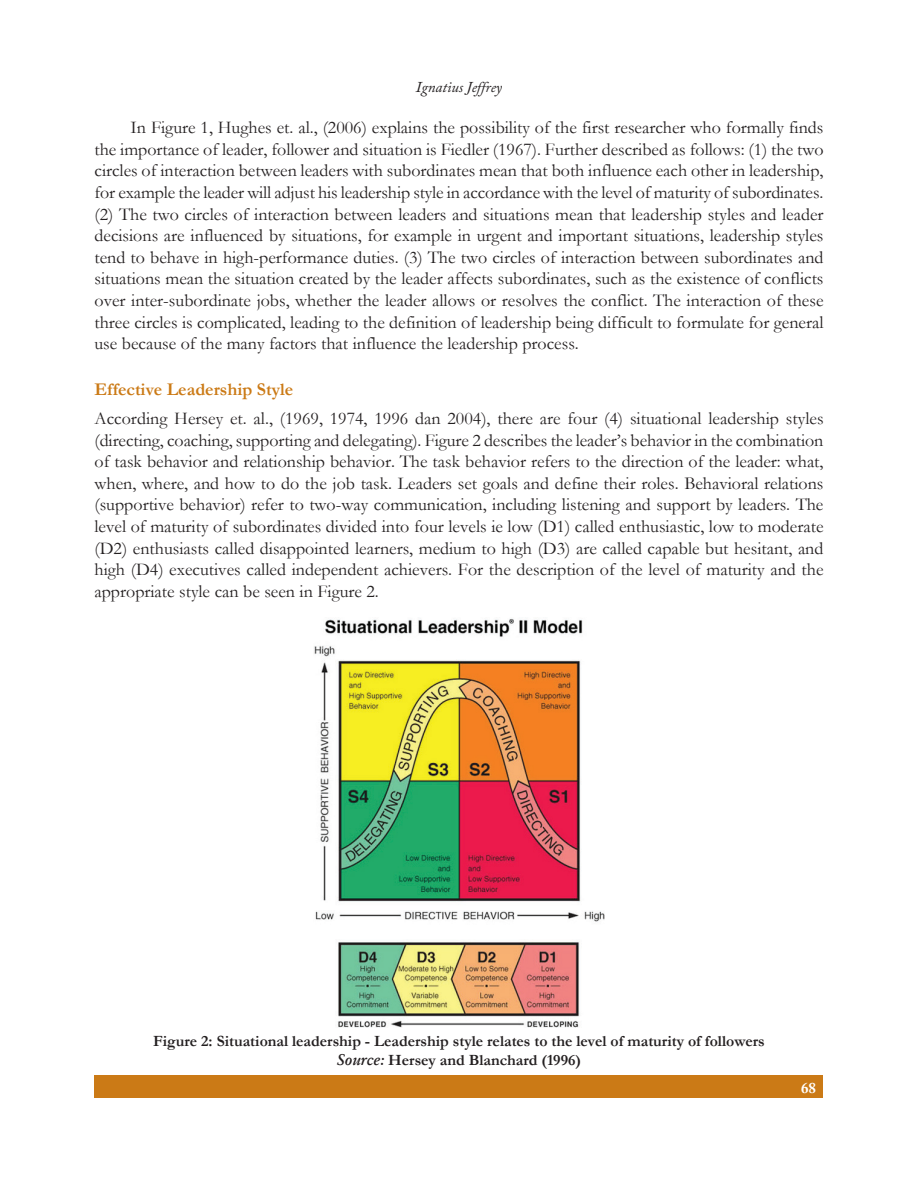
<style>
.page{position:relative;width:918px;height:1188px;background:#fff}
.page>*{position:absolute;margin:0;border:0;box-sizing:border-box;transform-origin:0 0}
.t1{font:18px/21.6px "Garamond";color:#231f20;text-align:justify}
.t2{font:700 18px "Garamond";color:#cb7a16}
.t3{font:700 15.75px/18.9px "Garamond";color:#231f20;text-align:center}
.t4{font:italic 15px "Adobe Caslon Pro";color:#231f20}
.t5{font:700 15px "Adobe Caslon Pro";color:#fff}
.s1{font-weight:600;font-style:italic}
</style>
<div class="page">
<div style="left:94px;top:1076px;width:730px;height:22px;background:#cb7a16"></div>
<img style="left:314px;top:618px;width:291px;height:410px">
<p class="t4" style="left:416px;top:78px;width:88px">Ignatius Jeffrey</p>
<p class="t1" style="left:94px;top:116px;width:731px;text-indent:36px">In Figure 1, Hughes et. al., (2006) explains the possibility of the first researcher who formally finds the importance of leader, follower and situation is Fiedler (1967). Further described as follows: (1) the two circles of interaction between leaders with subordinates mean that both influence each other in leadership, for example the leader will adjust his leadership style in accordance with the level of maturity of subordinates. (2) The two circles of interaction between leaders and situations mean that leadership styles and leader decisions are influenced by situations, for example in urgent and important situations, leadership styles tend to behave in high-performance duties. (3) The two circles of interaction between subordinates and situations mean the situation created by the leader affects subordinates, such as the existence of conflicts over inter-subordinate jobs, whether the leader allows or resolves the conflict. The interaction of these three circles is complicated, leading to the definition of leadership being difficult to formulate for general use because of the many factors that influence the leadership process.</p>
<p class="t2" style="left:94px;top:377px;width:200px">Effective Leadership Style</p>
<p class="t1" style="left:94px;top:407px;width:731px">According Hersey et. al., (1969, 1974, 1996 dan 2004), there are four (4) situational leadership styles (directing, coaching, supporting and delegating). Figure 2 describes the leader’s behavior in the combination of task behavior and relationship behavior. The task behavior refers to the direction of the leader: what, when, where, and how to do the job task. Leaders set goals and define their roles. Behavioral relations (supportive behavior) refer to two-way communication, including listening and support by leaders. The level of maturity of subordinates divided into four levels ie low (D1) called enthusiastic, low to moderate (D2) enthusiasts called disappointed learners, medium to high (D3) are called capable but hesitant, and high (D4) executives called independent achievers. For the description of the level of maturity and the appropriate style can be seen in Figure 2.</p>
<p class="t3" style="left:153px;top:1032px;width:613px">Figure 2: Situational leadership - Leadership style relates to the level of maturity of followers<br><span class="s1">Source:</span> Hersey and Blanchard (1996)</p>
<p class="t5" style="left:801px;top:1079px;width:16px">68</p>
</div>
